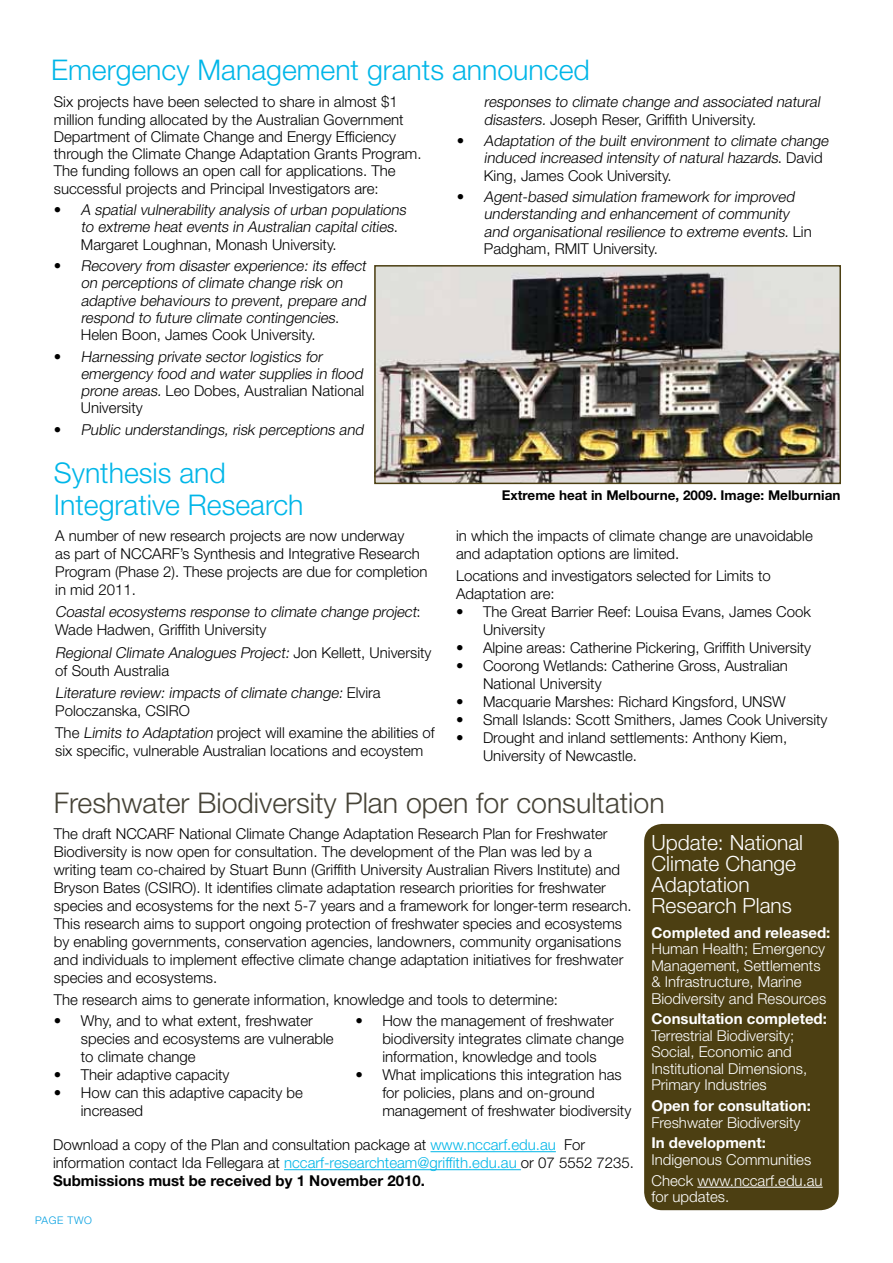
<style>
.page{position:relative;width:893px;height:1263px;background:#fff}
.page>*{position:absolute;margin:0;border:0;box-sizing:border-box;transform-origin:0 0}
.t1{font:300 28.5px/31.5px "Helvetica Neue";color:#00b6e8}
.t2{font:300 28.5px "Helvetica Neue";color:#464337}
.t3{font:300 21px/21px "Helvetica Neue";color:#fff}
.t4{font:300 15px/18px "Helvetica Neue";color:#000}
.t5{font:italic 300 15px/17.2px "Helvetica Neue";color:#000}
.t6{font:300 15px/16.5px "Helvetica Neue";color:#fff}
.t7{font:700 15px "Helvetica Neue";color:#fff}
.t8{font:700 13.5px "Helvetica Neue";color:#000}
.t9{font:300 10.5px "Helvetica Neue";letter-spacing:.06em;color:#009ee0}
.s1{font-style:normal}
.s2{font-style:italic}
.s3{color:#00b6e8}
.s4{font-weight:700}
</style>
<div class="page">
<div style="left:644px;top:824px;width:195px;height:386px;background:#4c3f12;border-radius:18px"></div>
<hr style="left:697px;top:1187px;width:126px;height:1px;background:#fff">
<img style="left:377px;top:268px;width:461px;height:213px">
<div style="left:374px;top:265px;width:467px;height:219px;border:2px solid #4c3f12"></div>
<hr style="left:431px;top:1151px;width:125px;height:1px;background:#00b6e8">
<hr style="left:284px;top:1169px;width:237px;height:1px;background:#00b6e8">
<h1 class="t1" style="left:51px;top:54px;width:540px">Emergency Management grants announced</h1>
<p class="t4" style="left:54px;top:93px;width:369px;line-height:17.2px">Six projects have been selected to share in almost $1 million funding allocated by the Australian Government Department of Climate Change and Energy Efficiency through the Climate Change Adaptation Grants Program.<br>The funding follows an open call for applications. The successful projects and Principal Investigators are:</p>
<p class="t5" style="left:81px;top:201px;width:330px;text-indent:-27px"><span class="s1">•</span> A spatial vulnerability analysis of urban populations to extreme heat events in Australian capital cities<span class="s1">.<br>Margaret Loughnan, Monash University.</span></p>
<p class="t5" style="left:81px;top:257px;width:289px;text-indent:-27px"><span class="s1">•</span> Recovery from disaster experience: its effect on perceptions of climate change risk on adaptive behaviours to prevent, prepare and respond to future climate contingencies<span class="s1">.<br>Helen Boon, James Cook University.</span></p>
<p class="t5" style="left:81px;top:347px;width:286px;text-indent:-27px"><span class="s1">•</span> Harnessing private sector logistics for emergency food and water supplies in flood prone areas. <span class="s1">Leo Dobes, Australian National University</span></p>
<p class="t5" style="left:54px;top:421px;width:314px"><span class="s1">•</span> Public understandings, risk perceptions and</p>
<p class="t5" style="left:484px;top:93px;width:340px">responses to climate change and associated natural disasters. <span class="s1">Joseph Reser, Griffith University.</span></p>
<p class="t5" style="left:484px;top:132px;width:349px;text-indent:-27px"><span class="s1">•</span> Adaptation of the built environment to climate change induced increased intensity of natural hazards<span class="s1">. D av i d<br>King, James Cook University.</span></p>
<p class="t5" style="left:484px;top:188px;width:329px;text-indent:-27px"><span class="s1">•</span> Agent-based simulation framework for improved understanding and enhancement of community and organisational resilience to extreme events. <span class="s1">L i n Padgham, RMIT University.</span></p>
<h1 class="t1" style="left:54px;top:456px;width:251px">Synthesis and<br>Integrative Research</h1>
<p class="t4" style="left:55px;top:526px;width:374px">A number of new research projects are now underway<br>as part of NCCARF’s Synthesis and Integrative Research Program (Phase 2). These projects are due for completion in mid 2011.</p>
<p class="t5" style="left:55px;top:603px;width:367px;line-height:18px">Coastal ecosystems response to climate change project<span class="s1">:<br>Wade Hadwen, Griffith University</span></p>
<p class="t4" style="left:55px;top:643px;width:378px"><span class="s2">Regional Climate Analogues Project:</span> J o n Ke l l ett , U n i ve rs i ty of South Australia</p>
<p class="t5" style="left:55px;top:683px;width:327px;line-height:18px">Literature review: impacts of climate change: <span class="s1">E l v i r a<br>Poloczanska, CSIRO</span></p>
<p class="t4" style="left:55px;top:723px;width:381px">The <span class="s2">Limits to Adaptation</span> project will examine the abilities of six specific, vulnerable Australian locations and ecoystem</p>
<p class="t8" style="left:502px;top:487px;width:340px">Extreme heat in Melbourne, 2009. Image: Melburnian</p>
<p class="t4" style="left:456px;top:526px;width:358px">in which the impacts of climate change are unavoidable and adaptation options are limited.</p>
<p class="t4" style="left:456px;top:567px;width:316px">Locations and investigators selected for Limits to<br>Adaptation are:</p>
<p class="t4" style="left:483px;top:603px;width:329px;text-indent:-27px">• The Great Barrier Reef: Louisa Evans, James Cook<br>University</p>
<p class="t4" style="left:456px;top:639px;width:357px">• Alpine areas: Catherine Pickering, Griffith University</p>
<p class="t4" style="left:483px;top:657px;width:306px;text-indent:-27px">• Coorong Wetlands: Catherine Gross, Australian<br>National University</p>
<p class="t4" style="left:456px;top:693px;width:331px">• Macquarie Marshes: Richard Kingsford, UNSW</p>
<p class="t4" style="left:456px;top:711px;width:373px">• Small Islands: Scott Smithers, James Cook University</p>
<p class="t4" style="left:483px;top:729px;width:306px;text-indent:-27px">• Drought and inland settlements: Anthony Kiem,<br>University of Newcastle.</p>
<h1 class="t2" style="left:54px;top:785px;width:612px">Freshwater Biodiversity Plan open for consultation</h1>
<p class="t4" style="left:54px;top:824px;width:579px">The draft NCCARF National Climate Change Adaptation Research Plan for Freshwater Biodiversity is now open for consultation. The development of the Plan was led by a writing team co-chaired by Stuart Bunn (Griffith University Australian Rivers Institute) and Bryson Bates (CSIRO). It identifies climate adaptation research priorities for freshwater species and ecosystems for the next 5-7 years and a framework for longer-term research.<br>This research aims to support ongoing protection of freshwater species and ecosystems by enabling governments, conservation agencies, landowners, community organisations and individuals to implement effective climate change adaptation initiatives for freshwater species and ecosystems.</p>
<p class="t4" style="left:54px;top:990px;width:506px">The research aims to generate information, knowledge and tools to determine:</p>
<p class="t4" style="left:81px;top:1011px;width:254px;text-indent:-27px">• Why, and to what extent, freshwater species and ecosystems are vulnerable to climate change</p>
<p class="t4" style="left:54px;top:1065px;width:177px">• Their adaptive capacity</p>
<p class="t4" style="left:81px;top:1083px;width:224px;text-indent:-27px">• How can this adaptive capacity be increased</p>
<p class="t4" style="left:382px;top:1011px;width:243px;text-indent:-27px">• How the management of freshwater biodiversity integrates climate change information, knowledge and tools</p>
<p class="t4" style="left:382px;top:1065px;width:250px;text-indent:-27px">• What implications this integration has for policies, plans and on-ground management of freshwater biodiversity</p>
<p class="t4" style="left:53px;top:1135px;width:582px">Download a copy of the Plan and consultation package at <span class="s3">www.nccarf.edu.au</span> For information contact Ida Fellegara at <span class="s3">nccarf-researchteam@griffith.edu.au</span> or 07 5552 7235.<br><span class="s4">Submissions must be received by 1 November 2010.</span></p>
<p class="t9" style="left:35px;top:1214px;width:58px">PAGE TWO</p>
<h2 class="t3" style="left:651px;top:831px;width:153px">Update: National<br>Climate Change<br>Adaptation<br>Research Plans</h2>
<p class="t7" style="left:651px;top:923px;width:180px">Completed and released:</p>
<p class="t6" style="left:651px;top:940px;width:176px">Human Health; Emergency<br>Management, Settlements &amp; Infrastructure, Marine<br>Biodiversity and Resources</p>
<p class="t7" style="left:651px;top:1010px;width:177px">Consultation completed:</p>
<p class="t6" style="left:651px;top:1027px;width:157px">Terrestrial Biodiversity;<br>Social, Economic and<br>Institutional Dimensions,<br>Primary Industries</p>
<p class="t7" style="left:651px;top:1096px;width:161px">Open for consultation:</p>
<p class="t6" style="left:651px;top:1114px;width:150px">Freshwater Biodiversity</p>
<p class="t7" style="left:651px;top:1134px;width:116px">In development:</p>
<p class="t6" style="left:651px;top:1149px;width:173px;line-height:20.7px">Indigenous Communities<br>Check www.nccarf.edu.au</p>
<p class="t6" style="left:651px;top:1188px;width:79px">for updates.</p>
</div>
